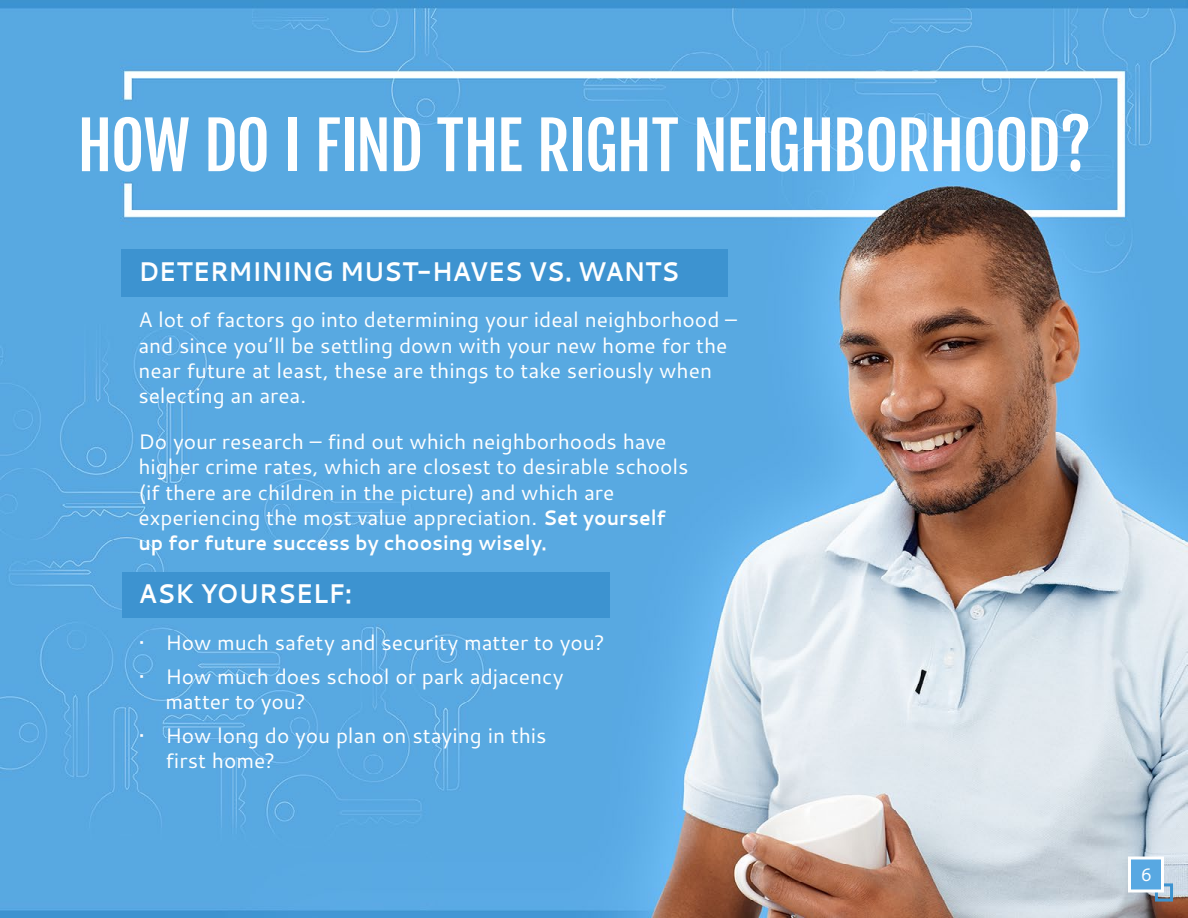
<style>
.page{position:relative;width:1188px;height:918px;background:#fff}
.page>*{position:absolute;margin:0;border:0;box-sizing:border-box;transform-origin:0 0}
.t1{font:64.5px "Fjalla One";letter-spacing:-.02em;color:#fff}
.t2{font:700 27px "Cantarell";letter-spacing:-.01em;color:#fff;scale:.9 1}
.t3{font:21px/25.2px "Cantarell";letter-spacing:-.005em;color:#fff}
.t4{font:18px "Cantarell";color:#fff}
.s1{font-weight:700}
</style>
<div class="page">
<img style="left:0;top:0;width:1188px;height:918px">
<div style="left:122px;top:249px;width:606px;height:48px;background:#3d93d0"></div>
<div style="left:1155px;top:883px;width:18px;height:19px;border:3px solid #3d93d0"></div>
<div style="left:122px;top:573px;width:487px;height:45px;background:#3d93d0"></div>
<div style="left:1128px;top:856px;width:36px;height:36px;background:#58a8e2;border:3px solid #fff"></div>
<h1 class="t1" style="left:77px;top:106px;width:1016px">HOW DO I FIND THE RIGHT NEIGHBORHOOD?</h1>
<p class="t2" style="left:138px;top:253px;width:603px">DETERMINING MUST-HAVES VS. WANTS</p>
<p class="t3" style="left:138px;top:307px;width:600px">A lot of factors go into determining your ideal neighborhood – and since you’ll be settling down with your new home for the near future at least, these are things to take seriously when selecting an area.</p>
<p class="t3" style="left:138px;top:428px;width:552px">Do your research – find out which neighborhoods have higher crime rates, which are closest to desirable schools (if there are children in the picture) and which are experiencing the most value appreciation. <span class="s1">Set yourself up for future success by choosing wisely.</span></p>
<p class="t2" style="left:138px;top:575px;width:239px">ASK YOURSELF:</p>
<p class="t3" style="left:138px;top:629px;width:468px">• How much safety and security matter to you?</p>
<p class="t3" style="left:165px;top:663px;width:400px;text-indent:-27px">• How much does school or park adjacency matter to you?</p>
<p class="t3" style="left:165px;top:722px;width:383px;text-indent:-27px">• How long do you plan on staying in this first home?</p>
<p class="t4" style="left:1141px;top:862px;width:13px">6</p>
</div>
